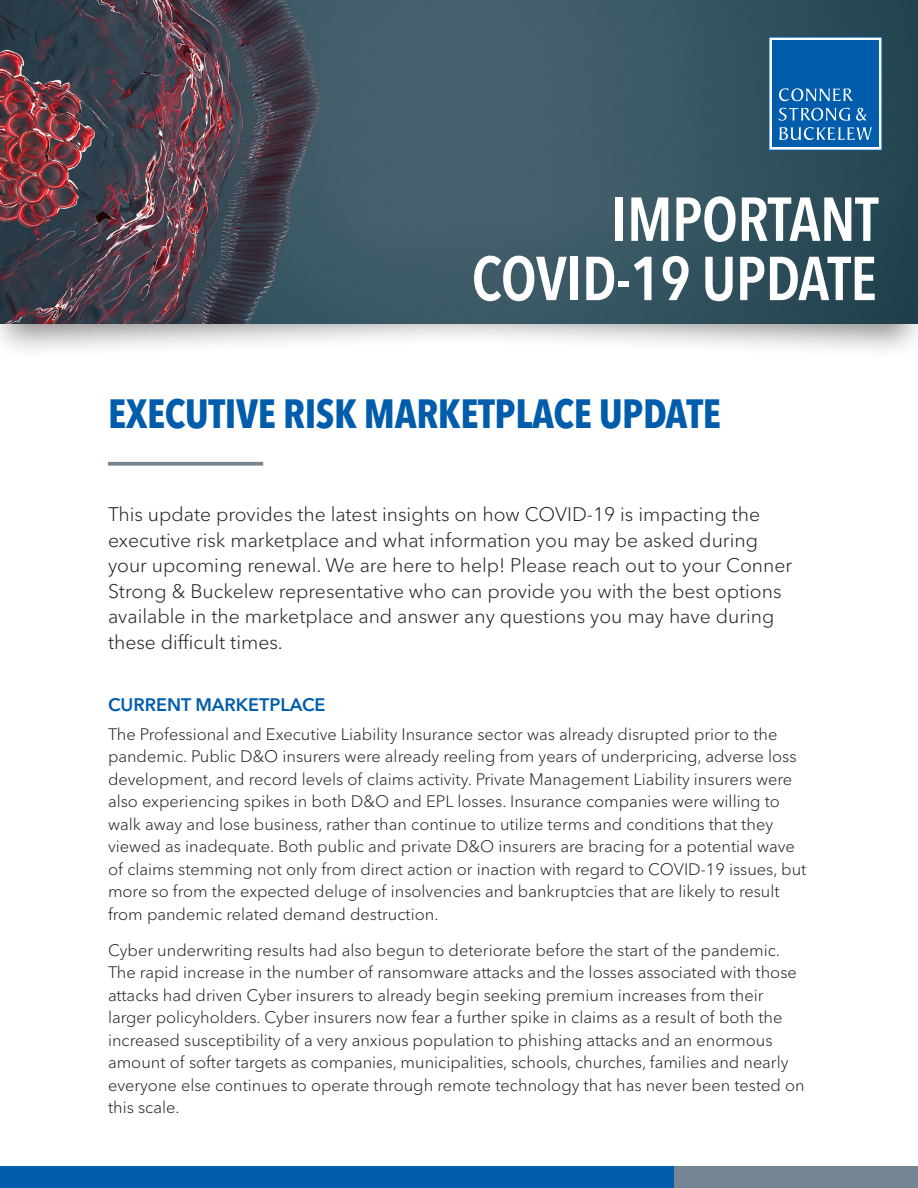
<style>
.page{position:relative;width:918px;height:1188px;background:#fff}
.page>*{position:absolute;margin:0;border:0;box-sizing:border-box;transform-origin:0 0}
.t1{font:600 condensed 61.35px/59.2px "Avenir Next LT Pro";letter-spacing:-.01em;color:#fff;text-align:right}
.t2{font:700 condensed 40.5px "Avenir Next LT Pro";letter-spacing:-.01em;color:#015dab}
.t3{font:300 19.5px/25.5px "Avenir Next LT Pro";color:#231f20}
.t4{font:600 18px "Avenir Next LT Pro";color:#015dab}
.t5{font:300 16.5px/22.5px "Avenir Next LT Pro";color:#231f20}
</style>
<div class="page">
<div style="left:673px;top:1166px;width:245px;height:22px;background:#748593"></div>
<div style="left:0;top:1166px;width:673px;height:22px;background:#015dab"></div>
<div style="left:0;top:0;width:918px;height:360px;background:#231f20;opacity:.5"></div>
<img style="left:0;top:0;width:918px;height:324px">
<svg style="left:769px;top:37px;width:113px;height:114px;background:#2876b7"></svg>
<svg style="left:108px;top:462px;width:155px;height:4px"></svg>
<p class="t1" style="left:472px;top:190px;width:408px">IMPORTANT<br>COVID-19 UPDATE</p>
<p class="t2" style="left:108px;top:389px;width:614px">EXECUTIVE RISK MARKETPLACE UPDATE</p>
<p class="t3" style="left:108px;top:502px;width:686px">This update provides the latest insights on how COVID-19 is impacting the executive risk marketplace and what information you may be asked during your upcoming renewal. We are here to help! Please reach out to your Conner Strong &amp; Buckelew representative who can provide you with the best options available in the marketplace and answer any questions you may have during these difficult times.</p>
<p class="t4" style="left:108px;top:694px;width:219px">CURRENT MARKETPLACE</p>
<p class="t5" style="left:108px;top:723px;width:700px">The Professional and Executive Liability Insurance sector was already disrupted prior to the pandemic. Public D&amp;O insurers were already reeling from years of underpricing, adverse loss development, and record levels of claims activity. Private Management Liability insurers were also experiencing spikes in both D&amp;O and EPL losses. Insurance companies were willing to walk away and lose business, rather than continue to utilize terms and conditions that they viewed as inadequate. Both public and private D&amp;O insurers are bracing for a potential wave of claims stemming not only from direct action or inaction with regard to COVID-19 issues, but more so from the expected deluge of insolvencies and bankruptcies that are likely to result from pandemic related demand destruction.</p>
<p class="t5" style="left:108px;top:939px;width:698px">Cyber underwriting results had also begun to deteriorate before the start of the pandemic.<br>The rapid increase in the number of ransomware attacks and the losses associated with those attacks had driven Cyber insurers to already begin seeking premium increases from their larger policyholders. Cyber insurers now fear a further spike in claims as a result of both the increased susceptibility of a very anxious population to phishing attacks and an enormous amount of softer targets as companies, municipalities, schools, churches, families and nearly everyone else continues to operate through remote technology that has never been tested on this scale.</p>
</div>
